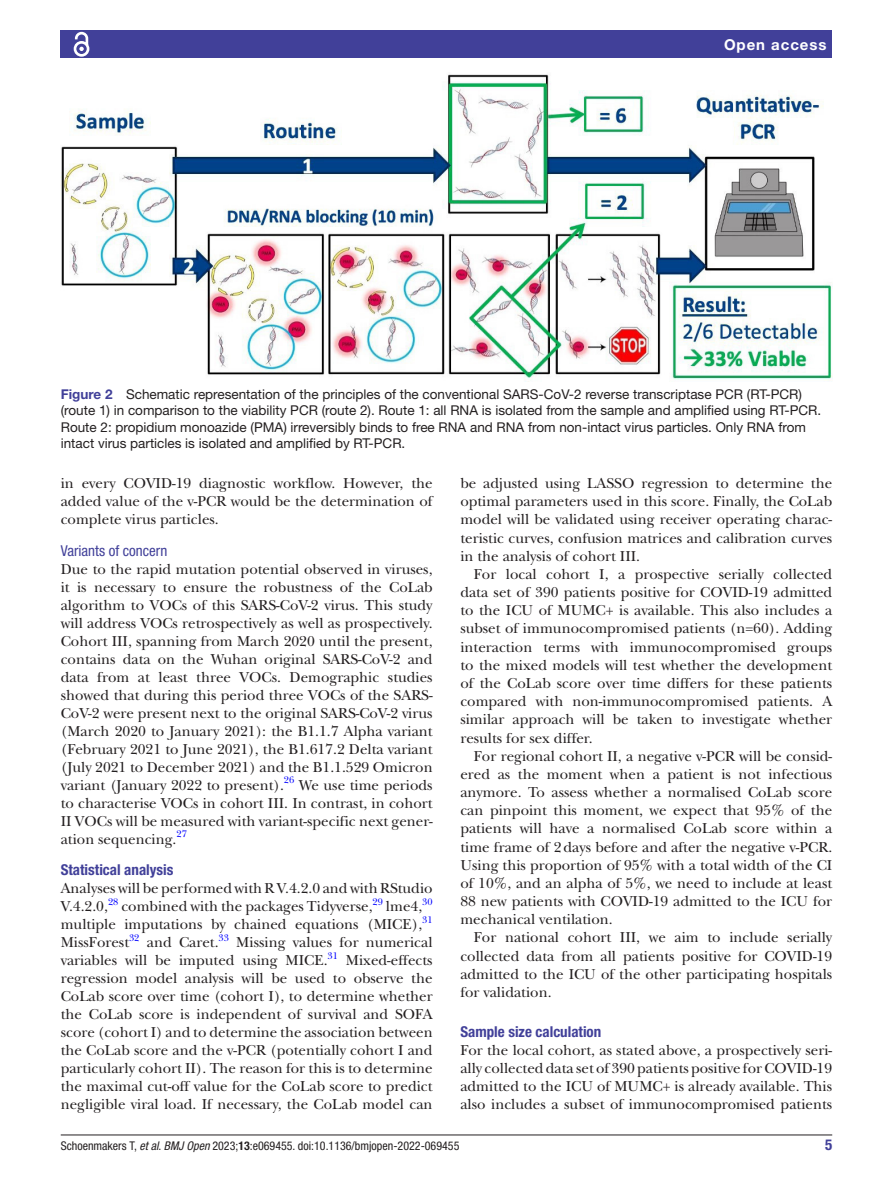
<style>
.page{position:relative;width:893px;height:1191px;background:#fff}
.page>*{position:absolute;margin:0;border:0;box-sizing:border-box;transform-origin:0 0}
.t1{font:15px/18.1px "New Baskerville";color:#231f20;text-align:justify}
.t2{font:700 condensed 15px "Helvetica Neue LT Std";color:#414099}
.t3{font:condensed 15px "Helvetica Neue LT Std";color:#414099}
.t4{font:700 15px "Helvetica Neue LT Std";letter-spacing:.065em;color:#fff}
.t5{font:13.5px/16.2px "Helvetica Neue LT Std";color:#231f20}
.t6{font:condensed 12px "Helvetica Neue LT Std";color:#231f20}
.t7{font:9.9px "New Baskerville";color:#00f}
.s1{font-weight:700;color:#414099}
.s2{font-style:italic}
.s3{font-weight:700}
</style>
<div class="page">
<hr style="left:61px;top:1134px;width:771px;height:1px;background:#231f20">
<div style="left:61px;top:31px;width:771px;height:27px;background:#414099"></div>
<svg style="left:73px;top:31px;width:17px;height:26px"></svg>
<img style="left:61px;top:74px;width:771px;height:306px">
<p class="t4" style="left:724px;top:35px;width:104px">Open access</p>
<p class="t5" style="left:61px;top:386px;width:762px"><span class="s1">Figure 2</span> Schematic representation of the principles of the conventional SARS-CoV-2 reverse transcriptase PCR (RT-PCR) (route 1) in comparison to the viability PCR (route 2). Route 1: all RNA is isolated from the sample and amplified using RT-PCR.<br>Route 2: propidium monoazide (PMA) irreversibly binds to free RNA and RNA from non-intact virus particles. Only RNA from intact virus particles is isolated and amplified by RT-PCR.</p>
<p class="t1" style="left:61px;top:474px;width:373px">in every COVID-19 diagnostic workflow. However, the added value of the v-PCR would be the determination of complete virus particles.</p>
<p class="t3" style="left:61px;top:541px;width:108px">Variants of concern</p>
<p class="t1" style="left:61px;top:560px;width:373px">Due to the rapid mutation potential observed in viruses, it is necessary to ensure the robustness of the CoLab algorithm to VOCs of this SARS-CoV-2 virus. This study will address VOCs retrospectively as well as prospectively.<br>Cohort III, spanning from March 2020 until the present, contains data on the Wuhan original SARS-CoV-2 and data from at least three VOCs. Demographic studies showed that during this period three VOCs of the SARS-CoV-2 were present next to the original SARS-CoV-2 virus (March 2020 to January 2021): the B1.1.7 Alpha variant (February 2021 to June 2021), the B1.617.2 Delta variant (July 2021 to December 2021) and the B1.1.529 Omicron variant (January 2022 to present).</p>
<p class="t7" style="left:284px;top:774px;width:12px">26</p>
<p class="t1" style="left:61px;top:776px;width:373px;text-indent:238px">We use time periods to characterise VOCs in cohort III. In contrast, in cohort II VOCs will be measured with variant-specific next gener&shy;ation sequencing.</p>
<p class="t7" style="left:177px;top:828px;width:12px">27</p>
<p class="t2" style="left:61px;top:861px;width:114px">Statistical analysis</p>
<p class="t1" style="left:61px;top:879px;width:373px">Analyses will be performed with R V.4.2.0 and with RStudio<br>V.4.2.0,</p>
<p class="t7" style="left:108px;top:895px;width:12px">28</p>
<p class="t1" style="left:121px;top:897px;width:253px">combined with the packages Tidyverse,</p>
<p class="t7" style="left:373px;top:895px;width:12px">29</p>
<p class="t1" style="left:386px;top:897px;width:38px">lme4,</p>
<p class="t7" style="left:422px;top:895px;width:12px">30</p>
<p class="t1" style="left:61px;top:915px;width:363px">multiple imputations by chained equations (MICE),</p>
<p class="t7" style="left:422px;top:913px;width:12px">31</p>
<p class="t1" style="left:61px;top:933px;width:70px">MissForest</p>
<p class="t7" style="left:129px;top:931px;width:12px">32</p>
<p class="t1" style="left:147px;top:933px;width:73px">and Caret.</p>
<p class="t7" style="left:219px;top:931px;width:12px">33</p>
<p class="t1" style="left:61px;top:933px;width:373px;text-indent:176px">Missing values for numerical variables will be imputed using MICE.</p>
<p class="t7" style="left:328px;top:949px;width:12px">31</p>
<p class="t1" style="left:61px;top:951px;width:373px;text-indent:285px">Mixed-effects regression model analysis will be used to observe the CoLab score over time (cohort I), to determine whether the CoLab score is independent of survival and SOFA score (cohort I) and to determine the association between the CoLab score and the v-PCR (potentially cohort I and particularly cohort II). The reason for this is to determine the maximal cut-off value for the CoLab score to predict negligible viral load. If necessary, the CoLab model can</p>
<p class="t1" style="left:460px;top:474px;width:373px">be adjusted using LASSO regression to determine the optimal parameters used in this score. Finally, the CoLab model will be validated using receiver operating charac&shy;teristic curves, confusion matrices and calibration curves in the analysis of cohort III.</p>
<p class="t1" style="left:460px;top:565px;width:373px;text-indent:14px">For local cohort I, a prospective serially collected data set of 390 patients positive for COVID-19 admitted to the ICU of MUMC+ is available. This also includes a subset of immunocompromised patients (n=60). Adding interaction terms with immunocompromised groups to the mixed models will test whether the development of the CoLab score over time differs for these patients compared with non-immunocompromised patients. A similar approach will be taken to investigate whether results for sex differ.</p>
<p class="t1" style="left:460px;top:747px;width:373px;text-indent:14px">For regional cohort II, a negative v-PCR will be consid&shy;ered as the moment when a patient is not infectious anymore. To assess whether a normalised CoLab score can pinpoint this moment, we expect that 95% of the patients will have a normalised CoLab score within a time frame of 2days before and after the negative v-PCR.<br>Using this proportion of 95% with a total width of the CI of 10%, and an alpha of 5%, we need to include at least 88 new patients with COVID-19 admitted to the ICU for mechanical ventilation.</p>
<p class="t1" style="left:460px;top:928px;width:373px;text-indent:14px">For national cohort III, we aim to include serially collected data from all patients positive for COVID-19 admitted to the ICU of the other participating hospitals for validation.</p>
<p class="t2" style="left:460px;top:1022px;width:142px">Sample size calculation</p>
<p class="t1" style="left:460px;top:1040px;width:373px">For the local cohort, as stated above, a prospectively seri&shy;ally collected data set of 390 patients positive for COVID-19 admitted to the ICU of MUMC+ is already available. This also includes a subset of immunocompromised patients</p>
<p class="t6" style="left:61px;top:1138px;width:400px">Schoenmakers T, <span class="s2">et al</span>. <span class="s2">BMJ Open</span> 2023;<span class="s3">13</span>:e069455. doi:10.1136/bmjopen-2022-069455</p>
<p class="t2" style="left:825px;top:1135px;width:9px">5</p>
</div>
